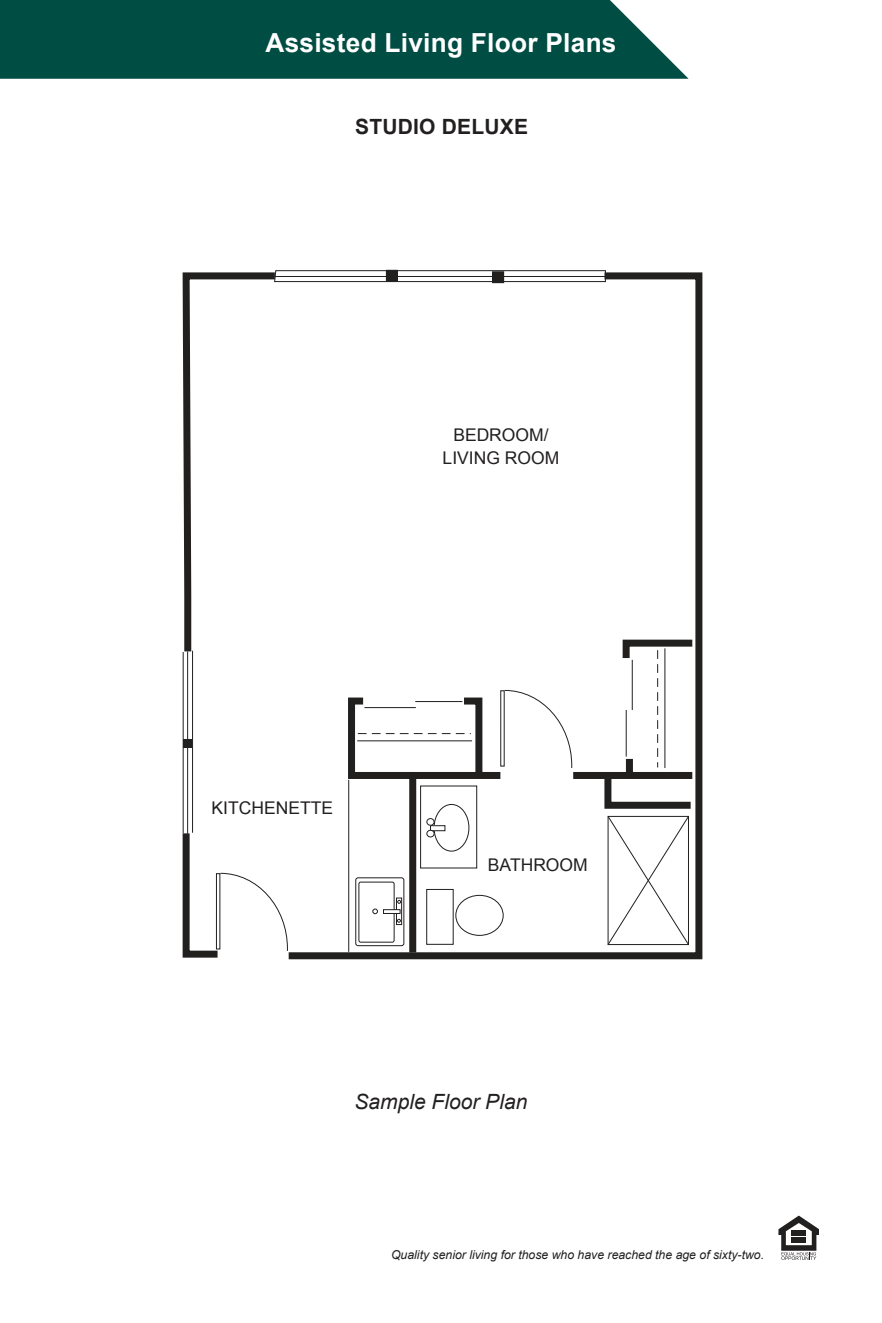
<style>
.page{position:relative;width:882px;height:1323px;background:#fff}
.page>*{position:absolute;margin:0;border:0;box-sizing:border-box;transform-origin:0 0}
.t1{font:700 26.25px "Arial";letter-spacing:.01em;color:#fff}
.t2{font:italic 21px "Arial";color:#221f1f}
.t3{font:700 21px "Arial";letter-spacing:.01em;color:#221f1f}
.t4{font:17.5px/22.8px "Arial";color:#221f1f;text-align:center}
.t5{font:italic 12.25px "Arial";color:#221f1f}
</style>
<div class="page">
<div style="left:0;top:0;width:689px;height:79px;background:#004d43"></div>
<svg style="left:778px;top:1216px;width:41px;height:44px"></svg>
<div style="left:791px;top:1230px;width:15px;height:6px;background:#221f1f"></div>
<div style="left:791px;top:1237px;width:15px;height:5px;background:#221f1f"></div>
<svg style="left:182px;top:269px;width:517px;height:691px"></svg>
<hr style="left:275px;top:276px;width:330px;height:1px;background:#221f1f">
<div style="left:386px;top:270px;width:11px;height:11px;background:#221f1f"></div>
<div style="left:386px;top:270px;width:12px;height:12px;border:1px solid #221f1f"></div>
<div style="left:493px;top:272px;width:11px;height:11px;background:#221f1f"></div>
<div style="left:492px;top:271px;width:12px;height:12px;border:1px solid #221f1f"></div>
<hr style="left:348px;top:780px;width:1px;height:172px;background:#221f1f">
<hr style="left:187px;top:651px;width:1px;height:183px;background:#221f1f">
<h1 class="t1" style="left:265px;top:33px;width:353px">Assisted Living Floor Plans</h1>
<h2 class="t3" style="left:355px;top:118px;width:174px">STUDIO DELUXE</h2>
<h3 class="t4" style="left:443px;top:425px;width:118px">BEDROOM/<br>LIVING ROOM</h3>
<h3 class="t4" style="left:212px;top:798px;width:123px">KITCHENETTE</h3>
<h3 class="t4" style="left:488px;top:855px;width:101px">BATHROOM</h3>
<h2 class="t2" style="left:355px;top:1094px;width:174px">Sample Floor Plan</h2>
<p class="t5" style="left:391px;top:1251px;width:375px">Quality senior living for those who have reached the age of sixty-two.</p>
</div>
